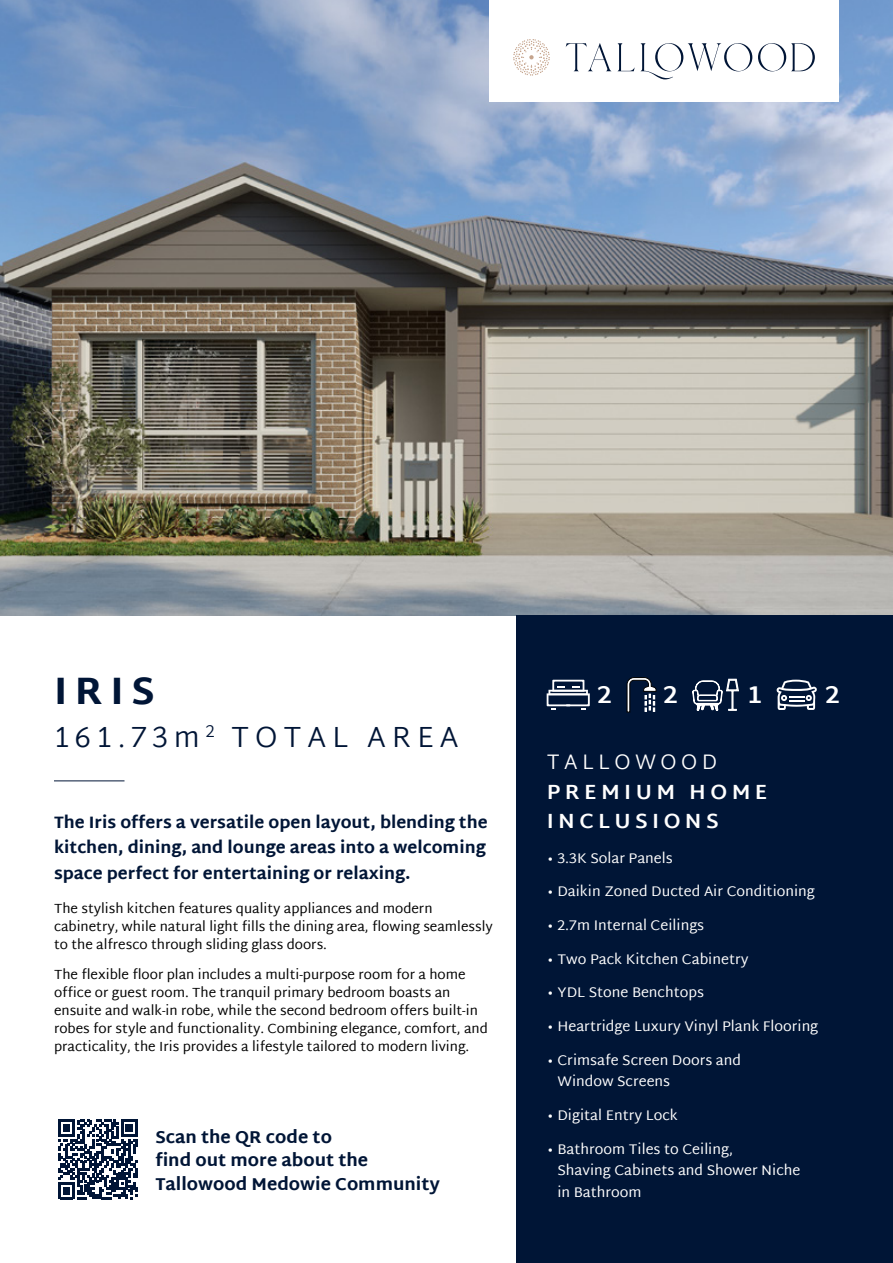
<style>
.page{position:relative;width:893px;height:1263px;background:#fff}
.page>*{position:absolute;margin:0;border:0;box-sizing:border-box;transform-origin:0 0}
.t1{font:800 38.25px "Martel Sans";color:#001536}
.t2{font:300 29.1px "Martel Sans";letter-spacing:.2em;color:#001536}
.t3{font:700 24.75px "Martel Sans";color:#fff}
.t4{font:700 21px/29.1px "Martel Sans";letter-spacing:.21em;color:#fff}
.t5{font:300 21px "Martel Sans";letter-spacing:.21em;color:#fff}
.t6{font:800 17.1px/23.5px "Martel Sans";color:#001536}
.t7{font:800 16.5px/25.5px "Martel Sans";color:#001536;text-align:justify}
.t8{font:14.25px/21.6px "Martel Sans";color:#fff}
.t9{font:13.5px/18px "Martel Sans";color:#000}
</style>
<div class="page">
<img style="left:0;top:0;width:893px;height:615px">
<div style="left:516px;top:615px;width:377px;height:648px;background:#001536"></div>
<svg style="left:58px;top:1119px;width:80px;height:80px"></svg>
<div style="left:489px;top:0;width:350px;height:102px;background:#fff"></div>
<svg style="left:566px;top:43px;width:186px;height:36px"></svg>
<svg style="left:758px;top:43px;width:57px;height:29px"></svg>
<svg style="left:513px;top:39px;width:37px;height:37px"></svg>
<svg style="left:547px;top:680px;width:43px;height:30px"></svg>
<svg style="left:626px;top:677px;width:31px;height:36px"></svg>
<svg style="left:692px;top:678px;width:47px;height:33px"></svg>
<svg style="left:776px;top:680px;width:41px;height:30px"></svg>
<hr style="left:54px;top:780px;width:70px;height:1px;background:#001536">
<h1 class="t1" style="left:54px;top:668px;width:102px">IRIS</h1>
<h2 class="t2" style="left:54px;top:716px;width:406px">161.73m <sup>2</sup> TOTAL AREA</h2>
<p class="t7" style="left:54px;top:809px;width:435px">The Iris offers a versatile open layout, blending the kitchen, dining, and lounge areas into a welcoming space perfect for entertaining or relaxing.</p>
<p class="t9" style="left:54px;top:899px;width:440px">The stylish kitchen features quality appliances and modern cabinetry, while natural light fills the dining area, flowing seamlessly to the alfresco through sliding glass doors.</p>
<p class="t9" style="left:54px;top:966px;width:435px">The flexible floor plan includes a multi-purpose room for a home office or guest room. The tranquil primary bedroom boasts an ensuite and walk-in robe, while the second bedroom offers built-in robes for style and functionality. Combining elegance, comfort, and practicality, the Iris provides a lifestyle tailored to modern living.</p>
<p class="t6" style="left:155px;top:1125px;width:286px">Scan the QR code to<br>find out more about the<br>Tallowood Medowie Community</p>
<h3 class="t3" style="left:597px;top:680px;width:17px">2</h3>
<h3 class="t3" style="left:663px;top:680px;width:17px">2</h3>
<h3 class="t3" style="left:747px;top:680px;width:17px">1</h3>
<h3 class="t3" style="left:825px;top:680px;width:17px">2</h3>
<h3 class="t5" style="left:547px;top:747px;width:172px">TALLOWOOD</h3>
<h3 class="t4" style="left:547px;top:777px;width:222px">PREMIUM HOME<br>INCLUSIONS</h3>
<p class="t8" style="left:547px;top:847px;width:128px">• 3.3K Solar Panels</p>
<p class="t8" style="left:547px;top:881px;width:270px">• Daikin Zoned Ducted Air Conditioning</p>
<p class="t8" style="left:547px;top:914px;width:159px">• 2.7m Internal Ceilings</p>
<p class="t8" style="left:547px;top:948px;width:203px">• Two Pack Kitchen Cabinetry</p>
<p class="t8" style="left:547px;top:982px;width:159px">• YDL Stone Benchtops</p>
<p class="t8" style="left:547px;top:1015px;width:273px">• Heartridge Luxury Vinyl Plank Flooring</p>
<p class="t8" style="left:557px;top:1049px;width:185px;text-indent:-11px">• Crimsafe Screen Doors and<br>Window Screens</p>
<p class="t8" style="left:547px;top:1104px;width:133px">• Digital Entry Lock</p>
<p class="t8" style="left:557px;top:1138px;width:244px;text-indent:-11px">• Bathroom Tiles to Ceiling,<br>Shaving Cabinets and Shower Niche in Bathroom</p>
</div>
